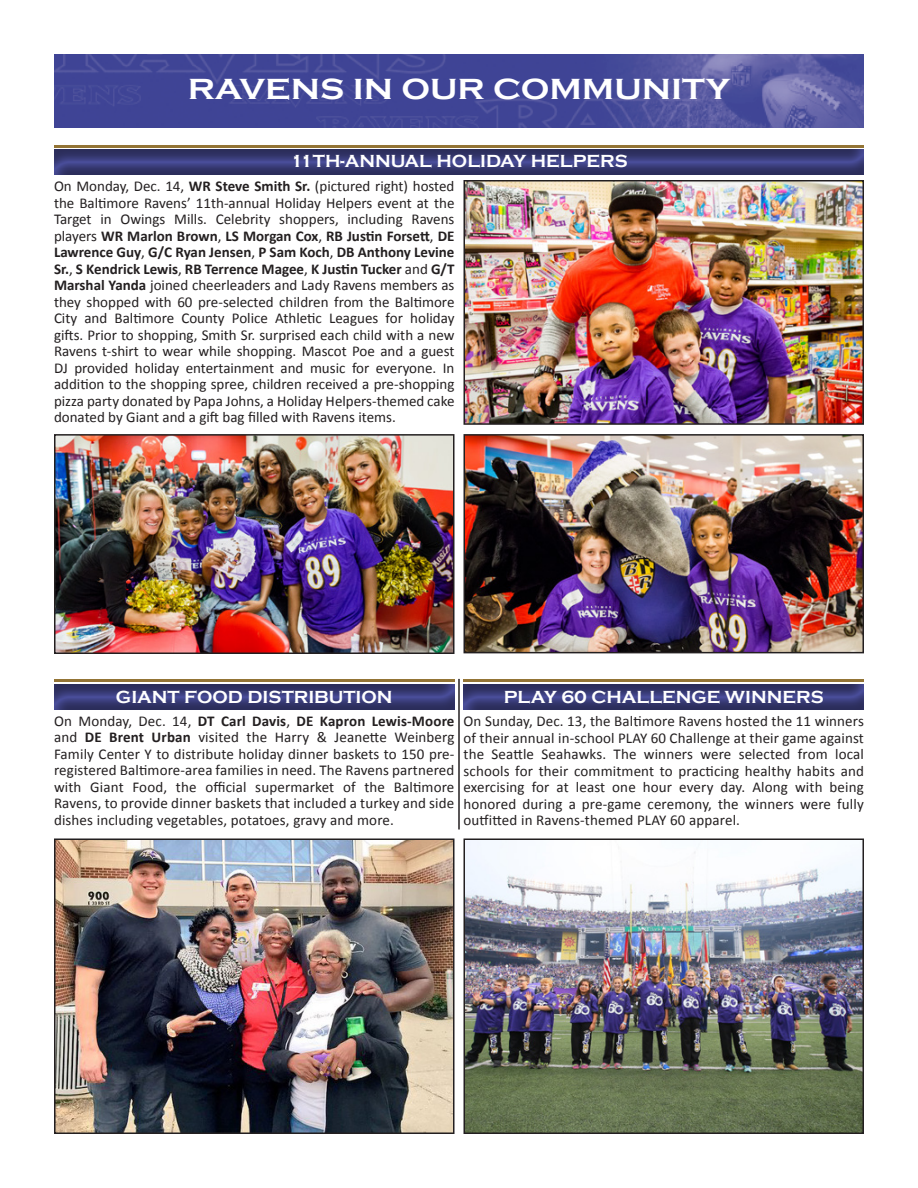
<style>
.page{position:relative;width:918px;height:1188px;background:#fff}
.page>*{position:absolute;margin:0;border:0;box-sizing:border-box;transform-origin:0 0}
.t1{font:700 30px "Copperplate Gothic";color:#fff;scale:1.12 1}
.t2{font:700 18px "Copperplate Gothic";color:#fff}
.t3{font:15px/16.5px "Calibri";letter-spacing:.01em;color:#231f20;text-align:justify}
.s1{font-weight:700}
</style>
<div class="page">
<img style="left:54px;top:54px;width:810px;height:73px">
<div style="left:54px;top:149px;width:810px;height:27px;background:#231f20;opacity:.5"></div>
<hr style="left:54px;top:145px;width:810px;height:2px;background:#937435">
<div style="left:54px;top:684px;width:402px;height:27px;background:#231f20;opacity:.5"></div>
<hr style="left:54px;top:680px;width:400px;height:2px;background:#937435">
<img style="left:463px;top:180px;width:401px;height:245px">
<div style="left:463px;top:684px;width:402px;height:27px;background:#231f20;opacity:.5"></div>
<hr style="left:464px;top:680px;width:400px;height:2px;background:#937435">
<img style="left:54px;top:434px;width:401px;height:220px">
<img style="left:463px;top:434px;width:401px;height:220px">
<img style="left:54px;top:838px;width:401px;height:296px">
<img style="left:463px;top:838px;width:401px;height:296px">
<hr style="left:458px;top:679px;width:2px;height:151px;background:#231f20">
<p class="t1" style="left:188px;top:73px;width:486px">RAVENS IN OUR COMMUNITY</p>
<p class="t2" style="left:290px;top:151px;width:339px">11TH-ANNUAL HOLIDAY HELPERS</p>
<p class="t3" style="left:54px;top:178px;width:402px">On Monday, Dec. 14, <span class="s1">WR Steve Smith Sr.</span> (pictured right) hosted the Baltimore Ravens’ 11th-annual Holiday Helpers event at the Target in Owings Mills. Celebrity shoppers, including Ravens players <span class="s1">WR Marlon Brown</span>, <span class="s1">LS Morgan Cox</span>, <span class="s1">RB Justin Forsett</span>, <span class="s1">DE Lawrence Guy</span>, <span class="s1">G/C Ryan Jensen</span>, <span class="s1">P Sam Koch</span>, <span class="s1">DB Anthony Levine Sr.</span>, <span class="s1">S Kendrick Lewis</span>, <span class="s1">RB Terrence Magee</span>, <span class="s1">K Justin Tucker</span> and <span class="s1">G/T Marshal Yanda</span> joined cheerleaders and Lady Ravens members as they shopped with 60 pre-selected children from the Baltimore City and Baltimore County Police Athletic Leagues for holiday gifts. Prior to shopping, Smith Sr. surprised each child with a new Ravens t-shirt to wear while shopping. Mascot Poe and a guest DJ provided holiday entertainment and music for everyone. In addition to the shopping spree, children received a pre-shopping pizza party donated by Papa Johns, a Holiday Helpers-themed cake donated by Giant and a gift bag filled with Ravens items.</p>
<p class="t2" style="left:116px;top:687px;width:278px">GIANT FOOD DISTRIBUTION</p>
<p class="t2" style="left:504px;top:687px;width:322px">PLAY 60 CHALLENGE WINNERS</p>
<p class="t3" style="left:54px;top:713px;width:402px">On Monday, Dec. 14, <span class="s1">DT Carl Davis</span>, <span class="s1">DE Kapron Lewis-Moore </span>and <span class="s1">DE Brent Urban</span> visited the Harry &amp; Jeanette Weinberg Family Center Y to distribute holiday dinner baskets to 150 pre&shy;registered Baltimore-area families in need. The Ravens partnered with Giant Food, the official supermarket of the Baltimore Ravens, to provide dinner baskets that included a turkey and side dishes including vegetables, potatoes, gravy and more.</p>
<p class="t3" style="left:464px;top:713px;width:402px">On Sunday, Dec. 13, the Baltimore Ravens hosted the 11 winners of their annual in-school PLAY 60 Challenge at their game against the Seattle Seahawks. The winners were selected from local schools for their commitment to practicing healthy habits and exercising for at least one hour every day. Along with being honored during a pre-game ceremony, the winners were fully outfitted in Ravens-themed PLAY 60 apparel.</p>
</div>
